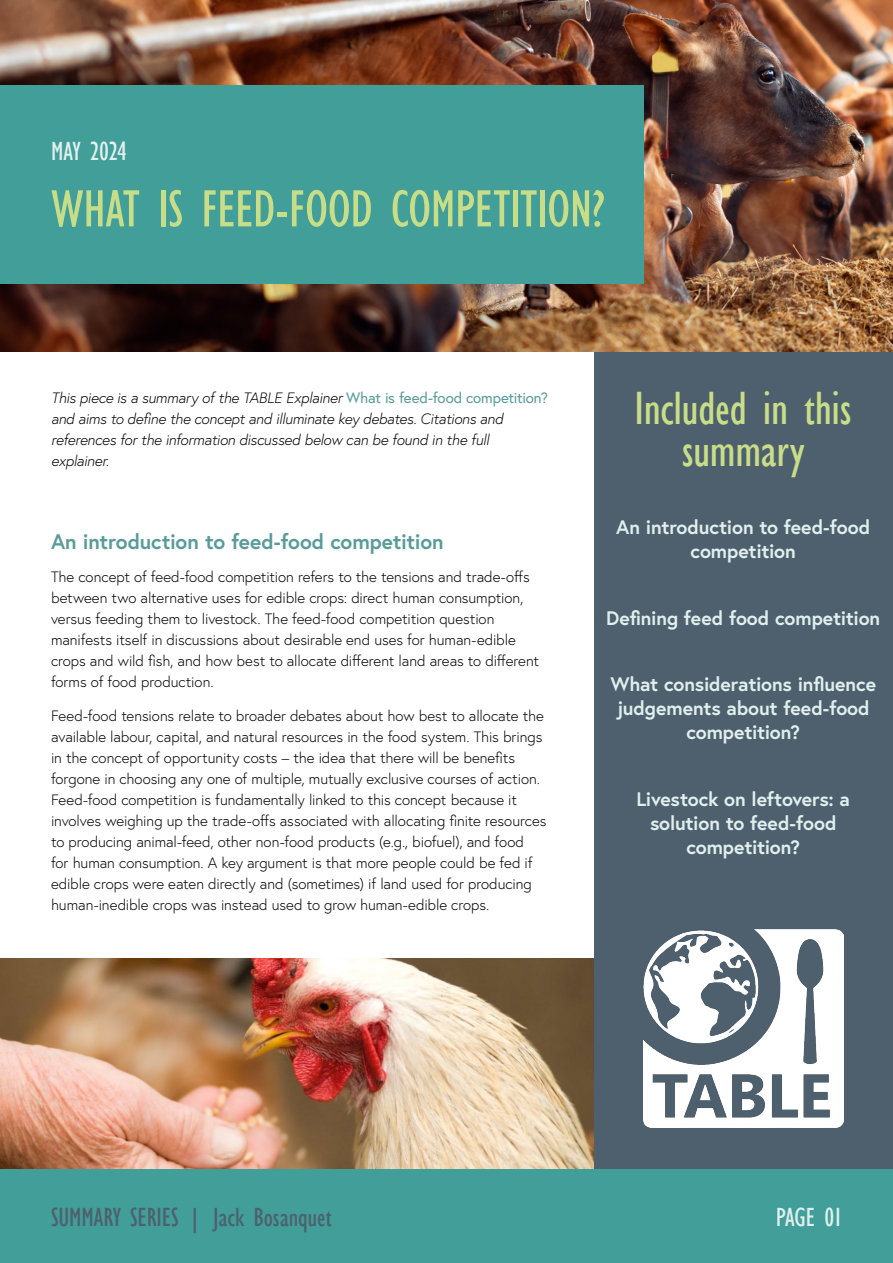
<style>
.page{position:relative;width:893px;height:1263px;background:#fff}
.page>*{position:absolute;margin:0;border:0;box-sizing:border-box;transform-origin:0 0}
.t1{font:condensed 54px "Gill Sans";letter-spacing:-.01em;color:#c8dd88}
.t2{font:condensed 48px/42px "Gill Sans";letter-spacing:-.005em;color:#c8dd88;text-align:center}
.t3{font:condensed 27px "Gill Sans";letter-spacing:-.005em;color:#4e606e}
.t4{font:condensed 27px "Gill Sans";letter-spacing:-.02em;color:#e1f0ee}
.t5{font:700 21px "Europa";letter-spacing:-.01em;color:#589b98}
.t6{font:700 19.5px/24px "Europa";letter-spacing:-.01em;color:#e1f0ee;text-align:center}
.t7{font:300 15px/21px "Europa";letter-spacing:-.005em;color:#000}
.t8{font:italic 300 15px/21px "Europa";letter-spacing:-.015em;color:#000}
.s1{font-weight:400;font-style:normal;color:#589b98}
</style>
<div class="page">
<img style="left:0;top:959px;width:595px;height:210px">
<div style="left:595px;top:340px;width:298px;height:842px;background:#4e606e"></div>
<img style="left:0;top:0;width:893px;height:352px">
<div style="left:0;top:1169px;width:893px;height:94px;background:#419e99"></div>
<div style="left:0;top:85px;width:643px;height:198px;background:#419e99"></div>
<img style="left:643px;top:929px;width:200px;height:199px">
<h3 class="t4" style="left:51px;top:135px;width:78px">MAY 2024</h3>
<h1 class="t1" style="left:51px;top:177px;width:555px">WHAT IS FEED-FOOD COMPETITION?</h1>
<p class="t8" style="left:51px;top:387px;width:498px">This piece is a summary of the TABLE Explainer <span class="s1">What is feed-food competition? </span>and aims to define the concept and illuminate key debates. Citations and references for the information discussed below can be found in the full explainer.</p>
<h2 class="t2" style="left:634px;top:388px;width:219px">Included in this summary</h2>
<h3 class="t5" style="left:51px;top:527px;width:394px">An introduction to feed-food competition</h3>
<p class="t7" style="left:51px;top:566px;width:490px">The concept of feed-food competition refers to the tensions and trade-offs between two alternative uses for edible crops: direct human consumption, versus feeding them to livestock. The feed-food competition question manifests itself in discussions about desirable end uses for human-edible crops and wild fish, and how best to allocate different land areas to different forms of food production.</p>
<p class="t7" style="left:51px;top:705px;width:497px">Feed-food tensions relate to broader debates about how best to allocate the available labour, capital, and natural resources in the food system. This brings in the concept of opportunity costs – the idea that there will be benefits forgone in choosing any one of multiple, mutually exclusive courses of action.<br>Feed-food competition is fundamentally linked to this concept because it involves weighing up the trade-offs associated with allocating finite resources to producing animal-feed, other non-food products (e.g., biofuel), and food<br>for human consumption. A key argument is that more people could be fed if edible crops were eaten directly and (sometimes) if land used for producing human-inedible crops was instead used to grow human-edible crops.</p>
<h3 class="t6" style="left:616px;top:515px;width:255px">An introduction to feed-food competition</h3>
<h3 class="t6" style="left:606px;top:605px;width:276px">Defining feed food competition</h3>
<h3 class="t6" style="left:610px;top:672px;width:267px">What considerations influence judgements about feed-food competition?</h3>
<h3 class="t6" style="left:636px;top:786px;width:215px">Livestock on leftovers: a solution to feed-food competition?</h3>
<h3 class="t3" style="left:51px;top:1201px;width:282px">SUMMARY SERIES | Jack Bosanquet</h3>
<h3 class="t4" style="left:776px;top:1201px;width:69px">PAGE 01</h3>
</div>
